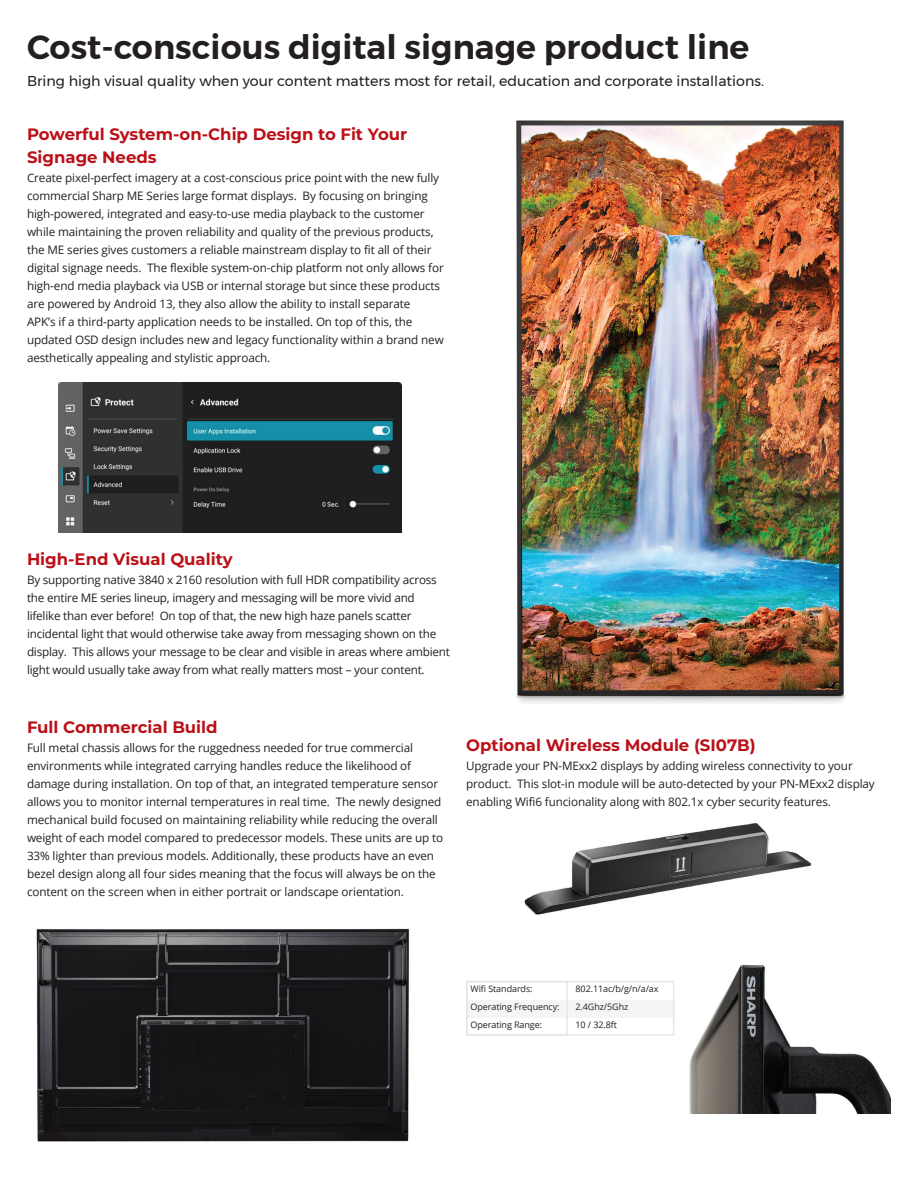
<style>
.page{position:relative;width:918px;height:1188px;background:#fff}
.page>*{position:absolute;margin:0;border:0;box-sizing:border-box;transform-origin:0 0}
.t1{font:600 33.3px "Montserrat";color:#231f20}
.t2{font:700 16.5px/22.5px "Montserrat";color:#bb1018}
.Intro_Text{font:14.25px "Montserrat";color:#231f20}
.t3{font:11.7px/18px "Open Sans";letter-spacing:-.01em;color:#231f20}
.t4{font:9px "Open Sans";letter-spacing:-.01em;color:#231f20}
</style>
<div class="page">
<img style="left:689px;top:964px;width:202px;height:149px">
<img style="left:516px;top:120px;width:329px;height:583px">
<img style="left:36px;top:928px;width:374px;height:214px">
<img style="left:59px;top:383px;width:342px;height:150px">
<img style="left:524px;top:823px;width:288px;height:92px">
<div style="left:466px;top:1000px;width:208px;height:18px;background:#f5f5f6"></div>
<div style="left:466px;top:981px;width:208px;height:55px;border:2px solid #e6e7e9"></div>
<div style="left:466px;top:981px;width:102px;height:55px;border:2px solid #e6e7e9"></div>
<p class="t1" style="left:27px;top:21px;width:724px">Cost-conscious digital signage product line</p>
<p class="Intro_Text" style="left:27px;top:70px;width:738px">Bring high visual quality when your content matters most for retail, education and corporate installations.</p>
<h3 class="t2" style="left:27px;top:123px;width:382px">Powerful System-on-Chip Design to Fit Your<br>Signage Needs</h3>
<p class="t3" style="left:27px;top:169px;width:418px">Create pixel-perfect imagery at a cost-conscious price point with the new fully commercial Sharp ME Series large format displays. By focusing on bringing high-powered, integrated and easy-to-use media playback to the customer while maintaining the proven reliability and quality of the previous products, the ME series gives customers a reliable mainstream display to fit all of their digital signage needs. The flexible system-on-chip platform not only allows for high-end media playback via USB or internal storage but since these products are powered by Android 13, they also allow the ability to install separate<br>APK’s if a third-party application needs to be installed. On top of this, the updated OSD design includes new and legacy functionality within a brand new aesthetically appealing and stylistic approach.</p>
<h3 class="t2" style="left:27px;top:547px;width:207px">High-End Visual Quality</h3>
<p class="t3" style="left:27px;top:571px;width:425px">By supporting native 3840 x 2160 resolution with full HDR compatibility across the entire ME series lineup, imagery and messaging will be more vivid and lifelike than ever before! On top of that, the new high haze panels scatter incidental light that would otherwise take away from messaging shown on the display. This allows your message to be clear and visible in areas where ambient light would usually take away from what really matters most – your content.</p>
<h3 class="t2" style="left:27px;top:715px;width:192px">Full Commercial Build</h3>
<p class="t3" style="left:27px;top:738px;width:418px">Full metal chassis allows for the ruggedness needed for true commercial environments while integrated carrying handles reduce the likelihood of damage during installation. On top of that, an integrated temperature sensor allows you to monitor internal temperatures in real time. The newly designed mechanical build focused on maintaining reliability while reducing the overall weight of each model compared to predecessor models. These units are up to 33% lighter than previous models. Additionally, these products have an even bezel design along all four sides meaning that the focus will always be on the content on the screen when in either portrait or landscape orientation.</p>
<h3 class="t2" style="left:466px;top:733px;width:291px">Optional Wireless Module (SI07B)</h3>
<p class="t3" style="left:466px;top:757px;width:410px">Upgrade your PN-MExx2 displays by adding wireless connectivity to your product. This slot-in module will be auto-detected by your PN-MExx2 display enabling Wifi6 funcionality along with 802.1x cyber security features.</p>
<p class="t4" style="left:471px;top:983px;width:64px">Wifi Standards:</p>
<p class="t4" style="left:576px;top:983px;width:85px">802.11ac/b/g/n/a/ax</p>
<p class="t4" style="left:471px;top:1001px;width:90px">Operating Frequency:</p>
<p class="t4" style="left:576px;top:1001px;width:54px">2.4Ghz/5Ghz</p>
<p class="t4" style="left:471px;top:1019px;width:73px">Operating Range:</p>
<p class="t4" style="left:576px;top:1019px;width:43px">10 / 32.8ft</p>
</div>
